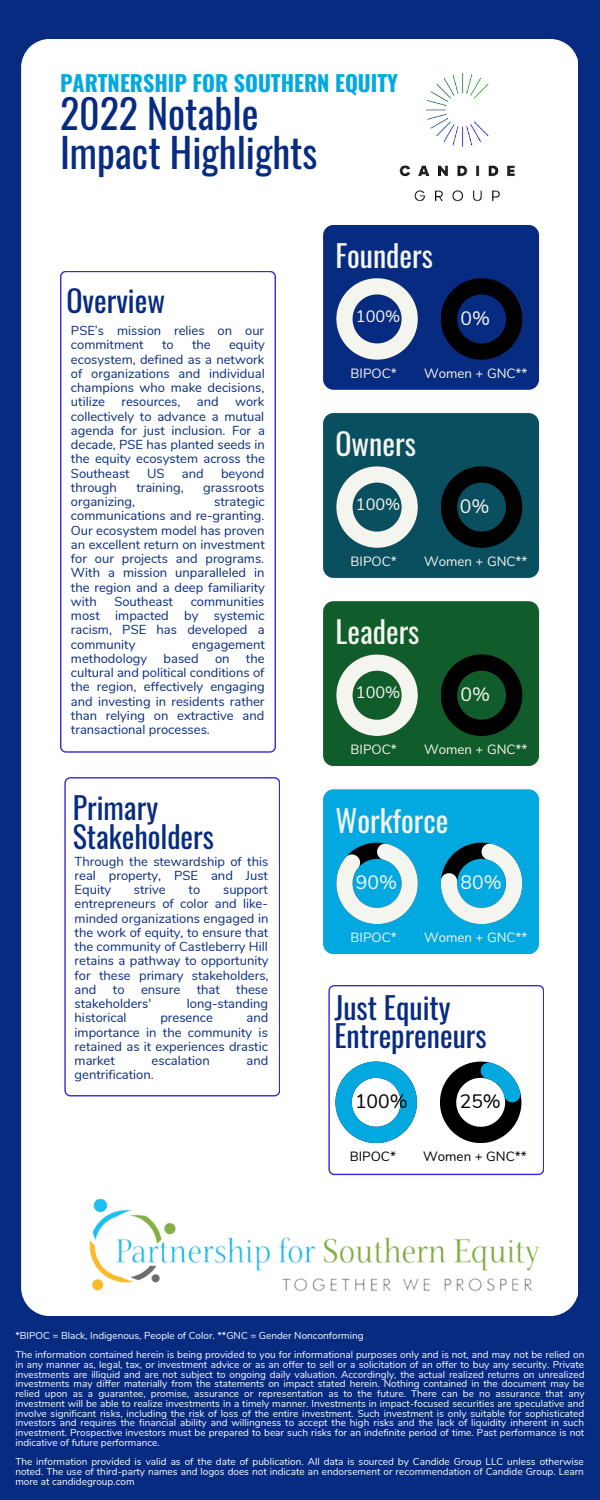
<style>
.page{position:relative;width:600px;height:1500px;background:#072b81}
.page>*{position:absolute;margin:0;border:0;box-sizing:border-box;transform-origin:0 0}
.t1{font:40px/38.2px "Oswald";color:#072b81}
.t2{font:30px/28.5px "Oswald";color:#072b81}
.t3{font:30px "Oswald";color:#f5f5ef}
.t4{font:700 22px "Oswald";color:#02a9e1}
.t5{font:19.4px "Nunito";color:#f5f5ef}
.t6{font:19.4px "Nunito";color:#000}
.t7{font:16.4px "Nunito";color:#f5f5ef}
.t8{font:13.4px "Nunito";color:#f5f5ef}
.t9{font:13.4px "Nunito";color:#000}
.t10{font:13px/14.2px "Nunito";color:#072b81;text-align:justify}
.t11{font:10px/9.8px "Nunito";color:#fff;text-align:justify}
</style>
<div class="page">
<div style="left:21px;top:39px;width:557px;height:1277px;background:#fff"></div>
<div style="left:60px;top:271px;width:216px;height:482px;background:#fff"></div>
<div style="left:323px;top:225px;width:216px;height:165px;background:#072b81;border-radius:10px"></div>
<img style="left:391px;top:70px;width:134px;height:134px">
<svg style="left:336px;top:278px;width:82px;height:82px"></svg>
<svg style="left:441px;top:278px;width:81px;height:82px"></svg>
<div style="left:323px;top:413px;width:216px;height:165px;background:#094f5f;border-radius:10px"></div>
<svg style="left:336px;top:466px;width:82px;height:82px"></svg>
<svg style="left:441px;top:466px;width:81px;height:82px"></svg>
<div style="left:323px;top:601px;width:216px;height:165px;background:#115c2b;border-radius:10px"></div>
<svg style="left:336px;top:654px;width:82px;height:82px"></svg>
<svg style="left:441px;top:654px;width:81px;height:82px"></svg>
<div style="left:323px;top:789px;width:216px;height:165px;background:#02a9e1;border-radius:10px"></div>
<svg style="left:336px;top:843px;width:82px;height:81px"></svg>
<svg style="left:441px;top:843px;width:81px;height:81px"></svg>
<img style="left:75px;top:1199px;width:480px;height:117px">
<div style="left:64px;top:777px;width:216px;height:319px;background:#fff"></div>
<svg style="left:328px;top:985px;width:216px;height:190px;background:#d0e1ea"></svg>
<h3 class="t4" style="left:60px;top:66px;width:340px">PARTNERSHIP FOR SOUTHERN EQUITY</h3>
<h1 class="t1" style="left:60px;top:93px;width:259px">2022 Notable<br>Impact Highlights</h1>
<h2 class="t2" style="left:66px;top:285px;width:100px">Overview</h2>
<h3 class="t10" style="left:71px;top:324px;width:195px">PSE’s mission relies on our commitment</h3>
<h3 class="t10" style="left:162px;top:338px;width:13px">to</h3>
<h3 class="t10" style="left:192px;top:338px;width:20px">the</h3>
<h3 class="t10" style="left:71px;top:338px;width:195px;text-indent:158px">equity ecosystem, defined as a network of organizations and individual champions who make decisions, utilize</h3>
<h3 class="t10" style="left:71px;top:395px;width:195px;text-indent:164px">work collectively to advance a mutual agenda for just inclusion. For a decade, PSE has planted seeds in the equity ecosystem across the Southeast</h3>
<h3 class="t10" style="left:121px;top:395px;width:61px">resources,</h3>
<h3 class="t10" style="left:197px;top:395px;width:23px">and</h3>
<h3 class="t10" style="left:147px;top:466px;width:19px">US</h3>
<h3 class="t10" style="left:182px;top:466px;width:23px">and</h3>
<h3 class="t10" style="left:221px;top:466px;width:45px">beyond</h3>
<h3 class="t10" style="left:71px;top:481px;width:47px">through</h3>
<h3 class="t10" style="left:136px;top:481px;width:49px">training,</h3>
<h3 class="t10" style="left:203px;top:481px;width:63px">grassroots</h3>
<h3 class="t10" style="left:71px;top:495px;width:66px">organizing,</h3>
<h3 class="t10" style="left:71px;top:495px;width:195px;text-indent:143px">strategic communications and re-granting.<br>Our ecosystem model has proven an excellent return on investment for our projects and programs.<br>With a mission unparalleled in the region and a deep familiarity with</h3>
<h3 class="t10" style="left:114px;top:595px;width:60px">Southeast</h3>
<h3 class="t10" style="left:71px;top:595px;width:195px;text-indent:120px">communities most impacted by systemic racism, PSE has developed a community</h3>
<h3 class="t10" style="left:192px;top:637px;width:74px">engagement</h3>
<h3 class="t10" style="left:71px;top:652px;width:195px;text-indent:175px">the cultural and political conditions of the region, effectively engaging and investing in residents rather than relying on extractive and transactional processes.</h3>
<h3 class="t10" style="left:71px;top:652px;width:78px">methodology</h3>
<h3 class="t10" style="left:164px;top:652px;width:37px">based</h3>
<h3 class="t10" style="left:215px;top:652px;width:16px">on</h3>
<h2 class="t2" style="left:73px;top:792px;width:143px">Primary<br>Stakeholders</h2>
<h3 class="t10" style="left:75px;top:854px;width:195px">Through the stewardship of this real property, PSE and Just Equity</h3>
<h3 class="t10" style="left:134px;top:883px;width:33px">strive</h3>
<h3 class="t10" style="left:189px;top:883px;width:13px">to</h3>
<h3 class="t10" style="left:75px;top:883px;width:195px;text-indent:149px">support entrepreneurs of color and like&shy;minded organizations engaged in the work of equity, to ensure that the community of Castleberry Hill retains a pathway to opportunity for these primary stakeholders, and</h3>
<h3 class="t10" style="left:113px;top:983px;width:13px">to</h3>
<h3 class="t10" style="left:141px;top:983px;width:41px">ensure</h3>
<h3 class="t10" style="left:197px;top:983px;width:25px">that</h3>
<h3 class="t10" style="left:236px;top:983px;width:33px">these</h3>
<h3 class="t10" style="left:75px;top:997px;width:78px">stakeholders'</h3>
<h3 class="t10" style="left:187px;top:997px;width:83px">long-standing</h3>
<h3 class="t10" style="left:75px;top:1011px;width:53px">historical</h3>
<h3 class="t10" style="left:160px;top:1011px;width:54px">presence</h3>
<h3 class="t10" style="left:75px;top:1011px;width:195px;text-indent:172px">and importance in the community is retained as it experiences drastic market</h3>
<h3 class="t10" style="left:152px;top:1054px;width:60px">escalation</h3>
<h3 class="t10" style="left:247px;top:1054px;width:23px">and</h3>
<h3 class="t10" style="left:75px;top:1068px;width:81px">gentrification.</h3>
<h2 class="t3" style="left:335px;top:232px;width:99px">Founders</h2>
<h3 class="t7" style="left:356px;top:305px;width:46px">100%</h3>
<h3 class="t5" style="left:461px;top:305px;width:31px">0%</h3>
<h3 class="t8" style="left:351px;top:364px;width:48px">BIPOC*</h3>
<h3 class="t8" style="left:424px;top:364px;width:105px">Women + GNC**</h3>
<h2 class="t3" style="left:335px;top:420px;width:82px">Owners</h2>
<h3 class="t7" style="left:356px;top:494px;width:46px">100%</h3>
<h3 class="t5" style="left:460px;top:493px;width:31px">0%</h3>
<h3 class="t8" style="left:351px;top:553px;width:48px">BIPOC*</h3>
<h3 class="t8" style="left:424px;top:553px;width:105px">Women + GNC**</h3>
<h2 class="t3" style="left:335px;top:609px;width:86px">Leaders</h2>
<h3 class="t7" style="left:356px;top:682px;width:46px">100%</h3>
<h3 class="t5" style="left:461px;top:681px;width:31px">0%</h3>
<h3 class="t8" style="left:351px;top:741px;width:48px">BIPOC*</h3>
<h3 class="t8" style="left:424px;top:741px;width:105px">Women + GNC**</h3>
<h2 class="t3" style="left:335px;top:797px;width:115px">Workforce</h2>
<h3 class="t5" style="left:356px;top:869px;width:43px">90%</h3>
<h3 class="t5" style="left:461px;top:869px;width:43px">80%</h3>
<h3 class="t8" style="left:351px;top:929px;width:48px">BIPOC*</h3>
<h3 class="t8" style="left:424px;top:929px;width:105px">Women + GNC**</h3>
<h2 class="t2" style="left:334px;top:992px;width:154px">Just Equity<br>Entrepreneurs</h2>
<h3 class="t6" style="left:355px;top:1088px;width:54px">100%</h3>
<h3 class="t6" style="left:460px;top:1088px;width:43px">25%</h3>
<h3 class="t9" style="left:350px;top:1148px;width:48px">BIPOC*</h3>
<h3 class="t9" style="left:423px;top:1148px;width:105px">Women + GNC**</h3>
<p class="t11" style="left:15px;top:1326px;width:571px;line-height:19.5px">*BIPOC = Black, Indigenous, People of Color. **GNC = Gender Nonconforming<br>The information contained herein is being provided to you for informational purposes only and is not, and may not be relied on</p>
<p class="t11" style="left:15px;top:1360px;width:571px">in any manner as, legal, tax, or investment advice or as an offer to sell or a solicitation of an offer to buy any security. Private investments are illiquid and are not subject to ongoing daily valuation. Accordingly, the actual realized returns on unrealized investments may differ materially from the statements on impact stated herein. Nothing contained in the document may be relied upon as a guarantee, promise, assurance or representation as to the future. There can be no assurance that any investment will be able to realize investments in a timely manner. Investments in impact-focused securities are speculative and involve significant risks, including the risk of loss of the entire investment. Such investment is only suitable for sophisticated investors and requires the financial ability and willingness to accept the high risks and the lack of liquidity inherent in such investment. Prospective investors must be prepared to bear such risks for an indefinite period of time. Past performance is not indicative of future performance.</p>
<p class="t11" style="left:15px;top:1457px;width:570px">The information provided is valid as of the date of publication. All data is sourced by Candide Group LLC unless otherwise noted. The use of third-party names and logos does not indicate an endorsement or recommendation of Candide Group. Learn more at candidegroup.com</p>
</div>
